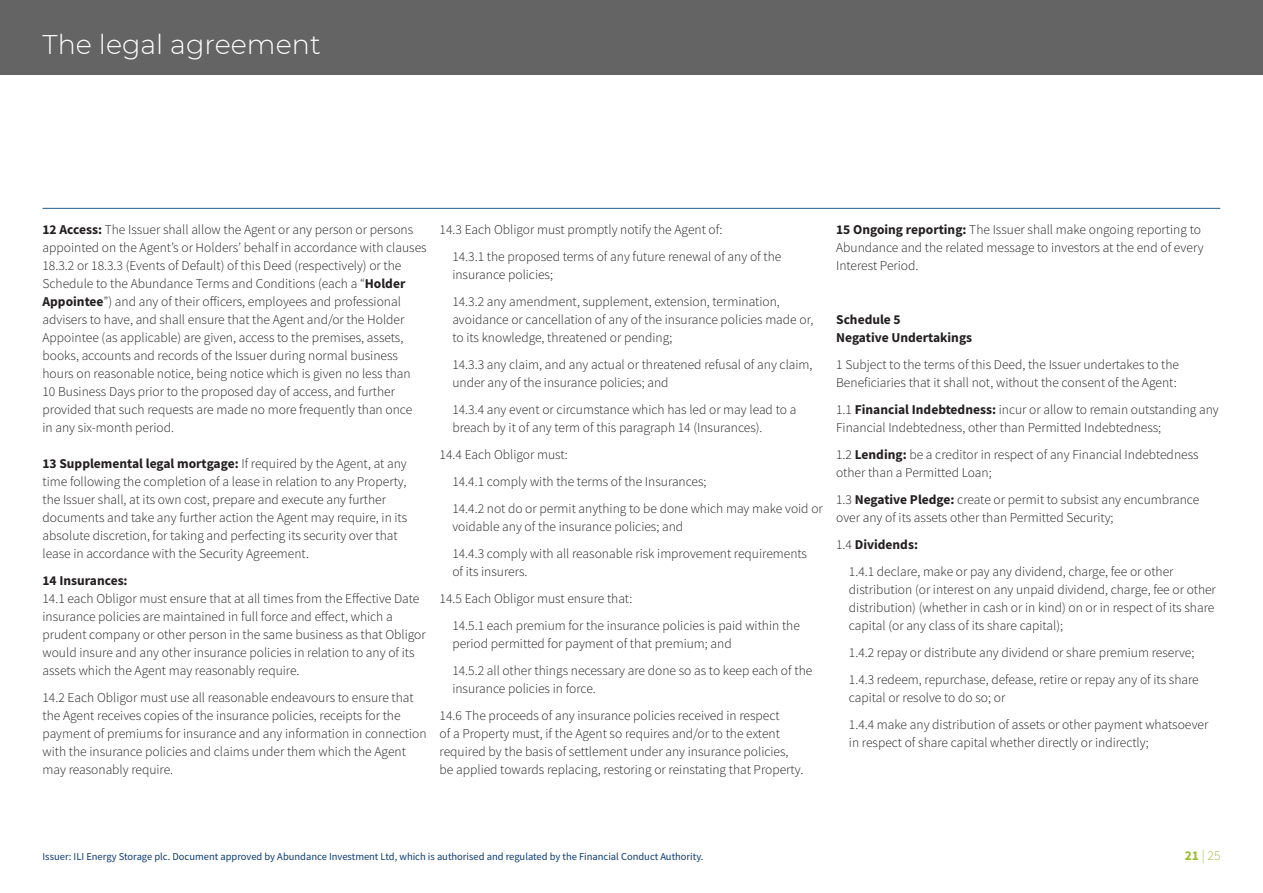
<style>
.page{position:relative;width:1263px;height:893px;background:#fff}
.page>*{position:absolute;margin:0;border:0;box-sizing:border-box;transform-origin:0 0}
.t1{font:300 27px "Montserrat";color:#fff}
.t2{font:300 13.5px/18px "Source Sans Pro";color:#231f20}
.t3{font:700 13.5px "Source Sans Pro";color:#231f20}
.t4{font:300 13.5px "Source Sans Pro";color:#98bf32}
.t5{font:10.5px "Source Sans Pro";color:#0d3b71}
.s1{font-weight:700}
.s2{font-weight:300}
</style>
<div class="page">
<div style="left:0;top:0;width:1263px;height:74px;background:#656464"></div>
<hr style="left:43px;top:208px;width:1177px;height:1px;background:#1c5d93">
<h1 class="t1" style="left:43px;top:26px;width:280px">The legal agreement</h1>
<p class="t2" style="left:43px;top:221px;width:386px"><span class="s1">12 Access:</span> The Issuer shall allow the Agent or any person or persons appointed on the Agent’s or Holders’ behalf in accordance with clauses 18.3.2 or 18.3.3 (Events of Default) of this Deed (respectively) or the Schedule to the Abundance Terms and Conditions (each a “<span class="s1">Holder Appointee</span>”) and any of their officers, employees and professional advisers to have, and shall ensure that the Agent and/or the Holder Appointee (as applicable) are given, access to the premises, assets, books, accounts and records of the Issuer during normal business hours on reasonable notice, being notice which is given no less than 10 Business Days prior to the proposed day of access, and further provided that such requests are made no more frequently than once</p>
<p class="t2" style="left:43px;top:419px;width:133px">in any six-month period.</p>
<p class="t2" style="left:43px;top:455px;width:366px"><span class="s1">13 Supplemental legal mortgage:</span> If required by the Agent, at any time following the completion of a lease in relation to any Property, the Issuer shall, at its own cost, prepare and execute any further documents and take any further action the Agent may require, in its absolute discretion, for taking and perfecting its security over that lease in accordance with the Security Agreement.</p>
<p class="t3" style="left:43px;top:571px;width:87px">14 Insurances:</p>
<p class="t2" style="left:43px;top:590px;width:385px">14.1 each Obligor must ensure that at all times from the Effective Date insurance policies are maintained in full force and effect, which a prudent company or other person in the same business as that Obligor would insure and any other insurance policies in relation to any of its assets which the Agent may reasonably require.</p>
<p class="t2" style="left:43px;top:689px;width:386px">14.2 Each Obligor must use all reasonable endeavours to ensure that the Agent receives copies of the insurance policies, receipts for the payment of premiums for insurance and any information in connection with the insurance policies and claims under them which the Agent may reasonably require.</p>
<p class="t2" style="left:440px;top:221px;width:284px">14.3 Each Obligor must promptly notify the Agent of:</p>
<p class="t2" style="left:452px;top:248px;width:330px">14.3.1 the proposed terms of any future renewal of any of the insurance policies;</p>
<p class="t2" style="left:452px;top:293px;width:363px">14.3.2 any amendment, supplement, extension, termination, avoidance or cancellation of any of the insurance policies made or, to its knowledge, threatened or pending;</p>
<p class="t2" style="left:452px;top:356px;width:362px">14.3.3 any claim, and any actual or threatened refusal of any claim, under any of the insurance policies; and</p>
<p class="t2" style="left:452px;top:401px;width:345px">14.3.4 any event or circumstance which has led or may lead to a breach by it of any term of this paragraph 14 (Insurances).</p>
<p class="t2" style="left:440px;top:446px;width:130px">14.4 Each Obligor must:</p>
<p class="t2" style="left:452px;top:473px;width:256px">14.4.1 comply with the terms of the Insurances;</p>
<p class="t2" style="left:452px;top:500px;width:372px">14.4.2 not do or permit anything to be done which may make void or voidable any of the insurance policies; and</p>
<p class="t2" style="left:452px;top:545px;width:356px">14.4.3 comply with all reasonable risk improvement requirements</p>
<p class="t2" style="left:452px;top:563px;width:77px">of its insurers.</p>
<p class="t2" style="left:440px;top:590px;width:194px">14.5 Each Obligor must ensure that:</p>
<p class="t2" style="left:452px;top:617px;width:349px">14.5.1 each premium for the insurance policies is paid within the period permitted for payment of that premium; and</p>
<p class="t2" style="left:452px;top:662px;width:361px">14.5.2 all other things necessary are done so as to keep each of the insurance policies in force.</p>
<p class="t2" style="left:440px;top:707px;width:341px">14.6 The proceeds of any insurance policies received in respect</p>
<p class="t2" style="left:440px;top:725px;width:350px">of a Property must, if the Agent so requires and/or to the extent required by the basis of settlement under any insurance policies,</p>
<p class="t2" style="left:440px;top:761px;width:365px">be applied towards replacing, restoring or reinstating that Property.</p>
<p class="t2" style="left:836px;top:221px;width:369px"><span class="s1">15 Ongoing reporting:</span> The Issuer shall make ongoing reporting to<br>Abundance and the related message to investors at the end of every<br>Interest Period.</p>
<p class="t3" style="left:836px;top:310px;width:66px">Schedule 5</p>
<p class="t3" style="left:836px;top:328px;width:138px">Negative Undertakings</p>
<p class="t2" style="left:836px;top:356px;width:344px">1 Subject to the terms of this Deed, the Issuer undertakes to the<br>Beneficiaries that it shall not, without the consent of the Agent:</p>
<p class="t2" style="left:836px;top:401px;width:384px">1.1 <span class="s1">Financial Indebtedness:</span> incur or allow to remain outstanding any<br>Financial Indebtedness, other than Permitted Indebtedness;</p>
<p class="t2" style="left:836px;top:446px;width:364px">1.2 <span class="s1">Lending:</span> be a creditor in respect of any Financial Indebtedness other than a Permitted Loan;</p>
<p class="t2" style="left:836px;top:491px;width:365px">1.3 <span class="s1">Negative Pledge:</span> create or permit to subsist any encumbrance over any of its assets other than Permitted Security;</p>
<p class="t3" style="left:836px;top:535px;width:83px"><span class="s2">1.4</span> Dividends:</p>
<p class="t2" style="left:849px;top:563px;width:368px">1.4.1 declare, make or pay any dividend, charge, fee or other distribution (or interest on any unpaid dividend, charge, fee or other distribution) (whether in cash or in kind) on or in respect of its share capital (or any class of its share capital);</p>
<p class="t2" style="left:849px;top:644px;width:347px">1.4.2 repay or distribute any dividend or share premium reserve;</p>
<p class="t2" style="left:849px;top:671px;width:351px">1.4.3 redeem, repurchase, defease, retire or repay any of its share capital or resolve to do so; or</p>
<p class="t2" style="left:849px;top:716px;width:361px">1.4.4 make any distribution of assets or other payment whatsoever</p>
<p class="t2" style="left:849px;top:734px;width:301px">in respect of share capital whether directly or indirectly;</p>
<p class="t5" style="left:43px;top:849px;width:662px">Issuer: ILI Energy Storage plc. Document approved by Abundance Investment Ltd, which is authorised and regulated by the Financial Conduct Authority.</p>
<p class="t4" style="left:1185px;top:847px;width:37px"><span class="s1">21</span> | 25</p>
</div>
